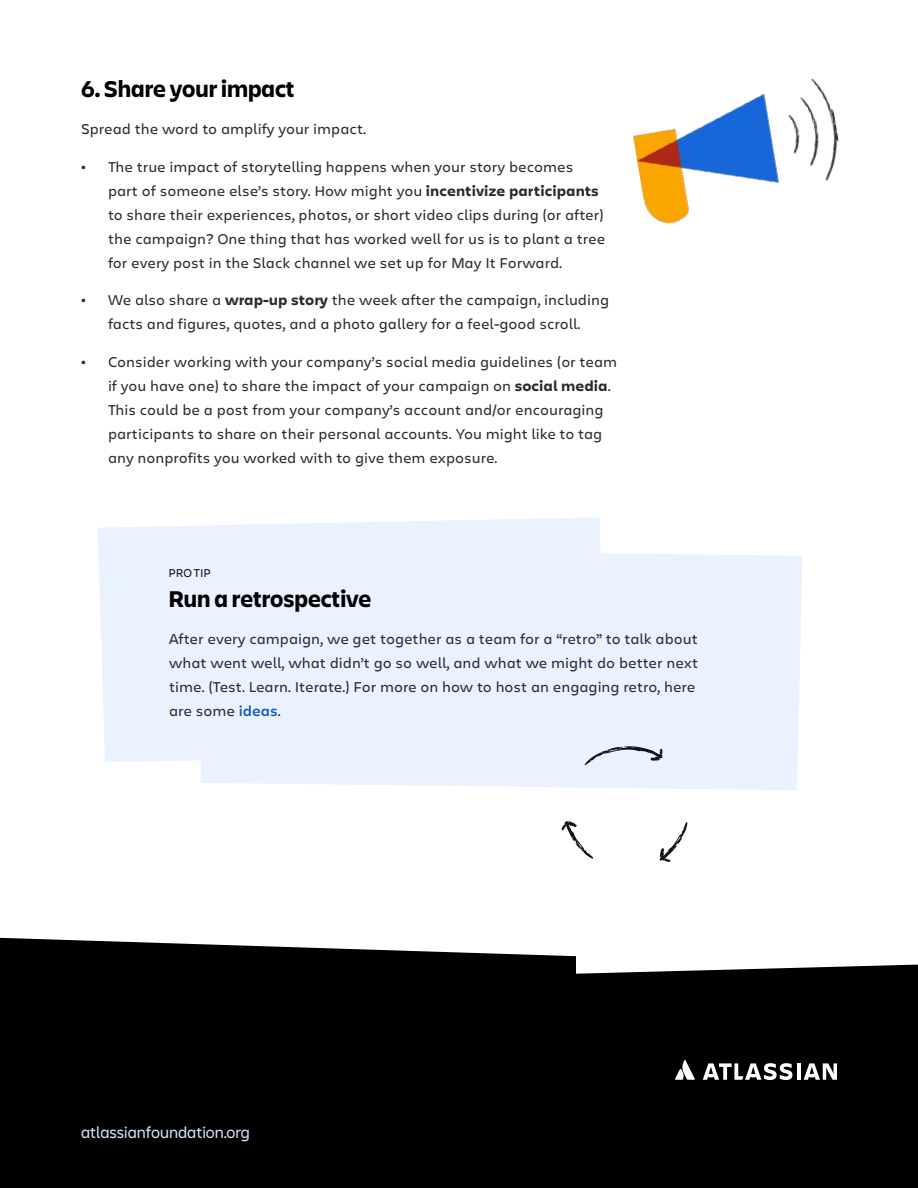
<style>
.page{position:relative;width:918px;height:1188px;background:#fff}
.page>*{position:absolute;margin:0;border:0;box-sizing:border-box;transform-origin:0 0}
.t1{font:700 24px "Charlie Display";color:#000}
.t2{font:16.5px "Charlie Display";color:#d1dff9}
.t3{font:15px/24px "Charlie Text";color:#292a2e}
.t4{font:12px "Charlie Display";color:#101214}
.s1{font-weight:900}
.s2{font-weight:700}
.s3{font-weight:600;color:#1558bc}
</style>
<div class="page">
<svg style="left:98px;top:517px;width:503px;height:245px;background:#ebf3fe"></svg>
<div style="left:201px;top:548px;width:601px;height:242px;background:#e9f2fe"></div>
<img style="left:633px;top:78px;width:206px;height:146px">
<svg style="left:0;top:938px;width:918px;height:250px;background:#111"></svg>
<svg style="left:675px;top:1060px;width:20px;height:20px"></svg>
<hr style="left:797px;top:1063px;width:4px;height:17px;background:#fff">
<svg style="left:703px;top:1063px;width:89px;height:17px"></svg>
<svg style="left:804px;top:1063px;width:33px;height:17px"></svg>
<svg style="left:584px;top:746px;width:79px;height:20px;background:#c4ccd6"></svg>
<svg style="left:561px;top:821px;width:32px;height:38px"></svg>
<svg style="left:660px;top:822px;width:27px;height:40px"></svg>
<h1 class="t1" style="left:81px;top:72px;width:215px">6. Share your impact</h1>
<p class="t3" style="left:81px;top:117px;width:287px">Spread the word to amplify your impact.</p>
<p class="t3" style="left:108px;top:154px;width:499px;text-indent:-27px"><span class="s1">·</span> The true impact of storytelling happens when your story becomes part of someone else’s story. How might you <span class="s2">incentivize participants </span>to share their experiences, photos, or short video clips during (or after) the campaign? One thing that has worked well for us is to plant a tree for every post in the Slack channel we set up for May It Forward.</p>
<p class="t3" style="left:81px;top:288px;width:530px;text-align:center"><span class="s1">·</span> We also share a <span class="s2">wrap-up story</span> the week after the campaign, including facts and figures, quotes, and a photo gallery for a feel-good scroll.</p>
<p class="t3" style="left:108px;top:349px;width:511px;text-indent:-27px"><span class="s1">·</span> Consider working with your company’s social media guidelines (or team if you have one) to share the impact of your campaign on <span class="s2">social media</span>.<br>This could be a post from your company’s account and/or encouraging participants to share on their personal accounts. You might like to tag any nonprofits you worked with to give them exposure.</p>
<p class="t4" style="left:169px;top:564px;width:44px">PRO TIP</p>
<h1 class="t1" style="left:169px;top:582px;width:204px">Run a retrospective</h1>
<p class="t3" style="left:169px;top:626px;width:531px">After every campaign, we get together as a team for a “retro” to talk about what went well, what didn’t go so well, and what we might do better next time. (Test. Learn. Iterate.) For more on how to host an engaging retro, here are some <span class="s3">ideas</span>.</p>
<p class="t2" style="left:81px;top:1120px;width:171px">atlassianfoundation.org</p>
</div>
